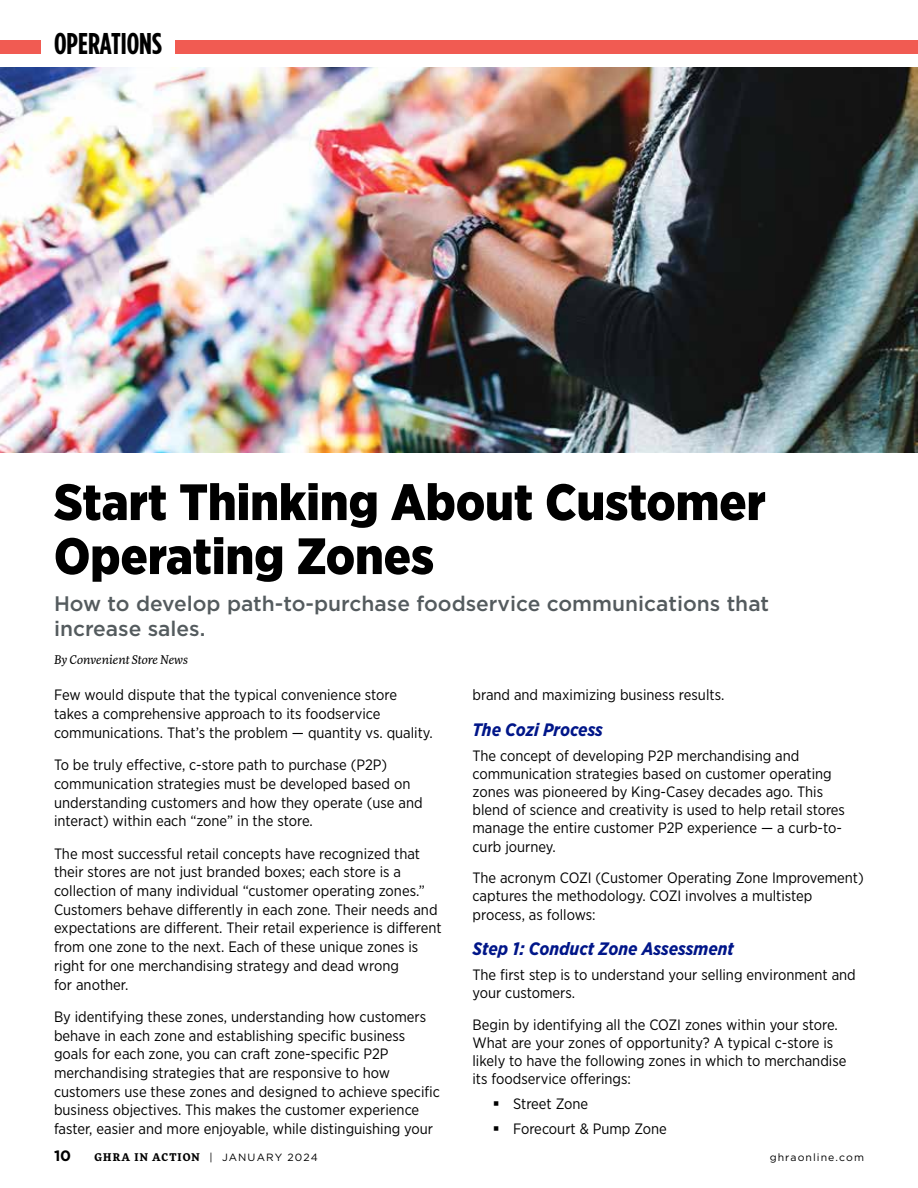
<style>
.page{position:relative;width:918px;height:1188px;background:#fff}
.page>*{position:absolute;margin:0;border:0;box-sizing:border-box;transform-origin:0 0}
.t1{font:900 51px/54px "Gotham Narrow";color:#000}
.t2{font:700 30px "Gotham Condensed";color:#000}
.t3{font:500 21px/25.2px "Gotham";color:#545b5e}
.t4{font:italic 700 18px "Gotham Narrow";color:#001689}
.t5{font:15px/18.8px "Gotham Narrow";color:#000}
.t6{font:700 15px "Gotham";color:#000}
.t7{font:italic 12px "More Pro";color:#000}
.t8{font:700 10.5px "More Pro";letter-spacing:.11em;color:#000}
.t9{font:10.5px "Gotham";letter-spacing:.1em;color:#000}
.s1{font-family:"Gotham";font-weight:400}
</style>
<div class="page">
<img style="left:0;top:68px;width:918px;height:384px">
<div style="left:175px;top:40px;width:743px;height:14px;background:#f15b52"></div>
<div style="left:0;top:40px;width:40px;height:14px;background:#f15b52"></div>
<h2 class="t2" style="left:54px;top:27px;width:109px">OPERATIONS</h2>
<h1 class="t1" style="left:54px;top:475px;width:713px">Start Thinking About Customer<br>Operating Zones</h1>
<h3 class="t3" style="left:54px;top:590px;width:717px">How to develop path-to-purchase foodservice communications that increase sales.</h3>
<p class="t7" style="left:54px;top:652px;width:136px">By Convenient Store News</p>
<p class="t5" style="left:54px;top:686px;width:380px">Few would dispute that the typical convenience store takes a comprehensive approach to its foodservice communications. That’s the problem — quantity vs. quality.</p>
<p class="t5" style="left:54px;top:755px;width:370px">To be truly effective, c-store path to purchase (P2P) communication strategies must be developed based on understanding customers and how they operate (use and interact) within each “zone” in the store.</p>
<p class="t5" style="left:54px;top:844px;width:389px">The most successful retail concepts have recognized that their stores are not just branded boxes; each store is a collection of many individual “customer operating zones.” Customers behave differently in each zone. Their needs and expectations are different. Their retail experience is different from one zone to the next. Each of these unique zones is right for one merchandising strategy and dead wrong<br>for another.</p>
<p class="t5" style="left:54px;top:1007px;width:388px">By identifying these zones, understanding how customers behave in each zone and establishing specific business goals for each zone, you can craft zone-specific P2P merchandising strategies that are responsive to how customers use these zones and designed to achieve specific business objectives. This makes the customer experience faster, easier and more enjoyable, while distinguishing your</p>
<p class="t5" style="left:472px;top:686px;width:253px">brand and maximizing business results.</p>
<p class="t4" style="left:472px;top:718px;width:132px">The Cozi Process</p>
<p class="t5" style="left:472px;top:746px;width:374px;line-height:18.1px">The concept of developing P2P merchandising and communication strategies based on customer operating zones was pioneered by King-Casey decades ago. This blend of science and creativity is used to help retail stores manage the entire customer P2P experience — a curb-to&shy;curb journey.</p>
<p class="t5" style="left:472px;top:869px;width:393px;line-height:18.1px">The acronym COZI (Customer Operating Zone Improvement) captures the methodology. COZI involves a multistep process, as follows:</p>
<p class="t4" style="left:472px;top:937px;width:263px">Step 1: Conduct Zone Assessment</p>
<p class="t5" style="left:472px;top:965px;width:385px;line-height:18.1px">The first step is to understand your selling environment and your customers.</p>
<p class="t5" style="left:472px;top:1015px;width:375px;line-height:18.1px">Begin by identifying all the COZI zones within your store.<br>What are your zones of opportunity? A typical c-store is likely to have the following zones in which to merchandise its foodservice offerings:</p>
<p class="t5" style="left:513px;top:1091px;width:155px;line-height:24.9px">Street Zone<br>Forecourt &amp; Pump Zone</p>
<p class="t6" style="left:54px;top:1147px;width:19px">10</p>
<p class="t8" style="left:95px;top:1149px;width:225px">GHRA IN ACTION <span class="s1">| JANUARY 2024</span></p>
<p class="t9" style="left:770px;top:1151px;width:96px">ghraonline.com</p>
</div>
